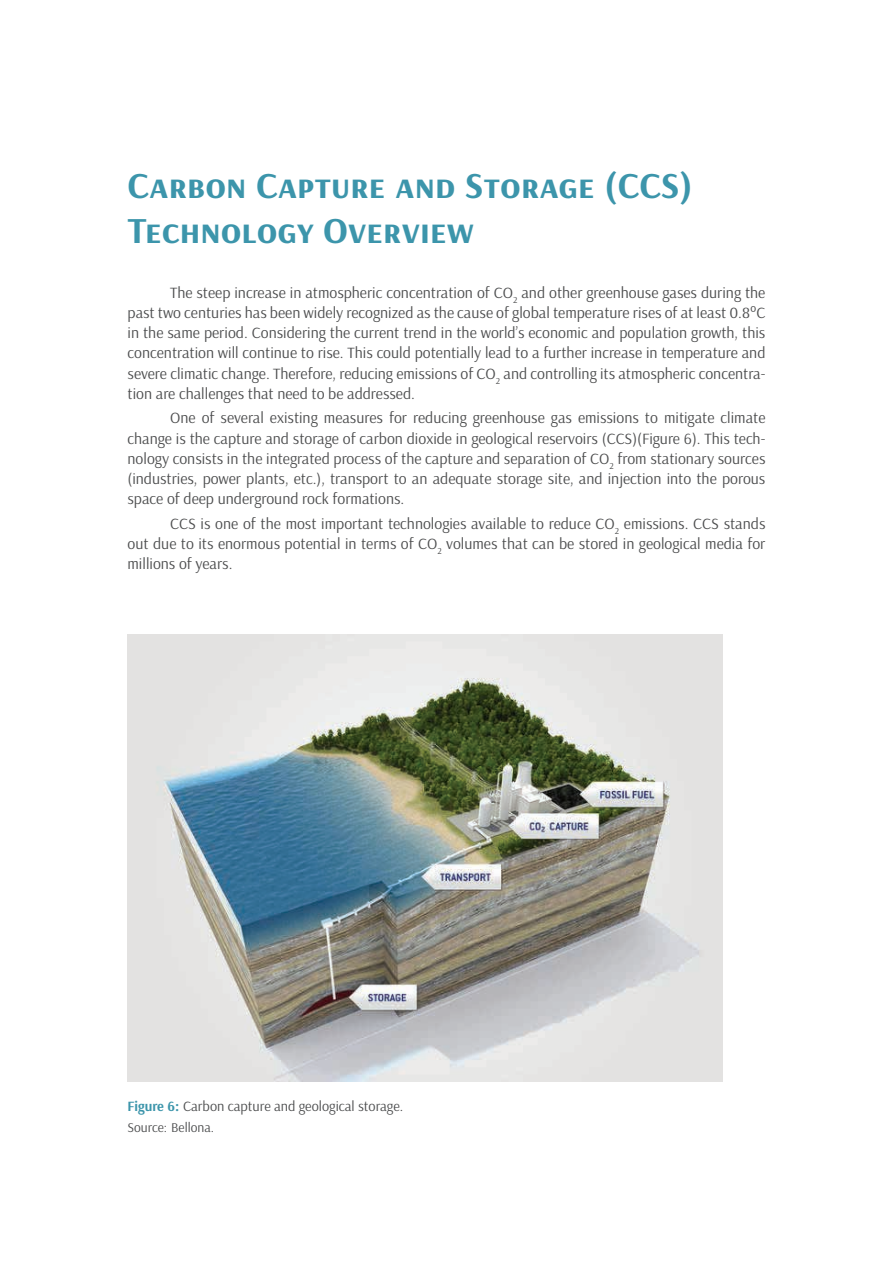
<style>
.page{position:relative;width:893px;height:1263px;background:#fff}
.page>*{position:absolute;margin:0;border:0;box-sizing:border-box;transform-origin:0 0}
.t1{font:700 36.75px/45px "Arsenal";color:#3c95ab}
.t2{font:15.75px/20.2px "Arsenal";color:#4b4c4d;text-align:justify}
.t3{font:14.25px "Arsenal";color:#4b4c4d}
.t4{font:13.5px "Arsenal";color:#4b4c4d}
.s1{font-weight:700;color:#3c95ab}
</style>
<div class="page">
<img style="left:128px;top:635px;width:595px;height:446px">
<h1 class="t1" style="left:128px;top:164px;width:567px">Carbon Capture and Storage (CCS)<br>Technology Overview</h1>
<p class="t2" style="left:128px;top:282px;width:639px;text-indent:43px">The steep increase in atmospheric concentration of CO<sub>2</sub> and other greenhouse gases during the past two centuries has been widely recognized as the cause of global temperature rises of at least 0.8°C in the same period. Considering the current trend in the world’s economic and population growth, this concentration will continue to rise. This could potentially lead to a further increase in temperature and severe climatic change. Therefore, reducing emissions of CO<sub>2</sub> and controlling its atmospheric concentra&shy;tion are challenges that need to be addressed.</p>
<p class="t2" style="left:128px;top:408px;width:639px;text-indent:43px">One of several existing measures for reducing greenhouse gas emissions to mitigate climate change is the capture and storage of carbon dioxide in geological reservoirs (CCS)(Figure 6). This tech&shy;nology consists in the integrated process of the capture and separation of CO<sub>2</sub> from stationary sources (industries, power plants, etc.), transport to an adequate storage site, and injection into the porous space of deep underground rock formations.</p>
<p class="t2" style="left:128px;top:513px;width:639px;text-indent:43px">CCS is one of the most important technologies available to reduce CO<sub>2</sub> emissions. CCS stands out due to its enormous potential in terms of CO<sub>2</sub> volumes that can be stored in geological media for millions of years.</p>
<p class="t3" style="left:128px;top:1098px;width:277px"><span class="s1">Figure 6:</span> Carbon capture and geological storage.</p>
<p class="t4" style="left:128px;top:1119px;width:88px">Source: Bellona.</p>
</div>
